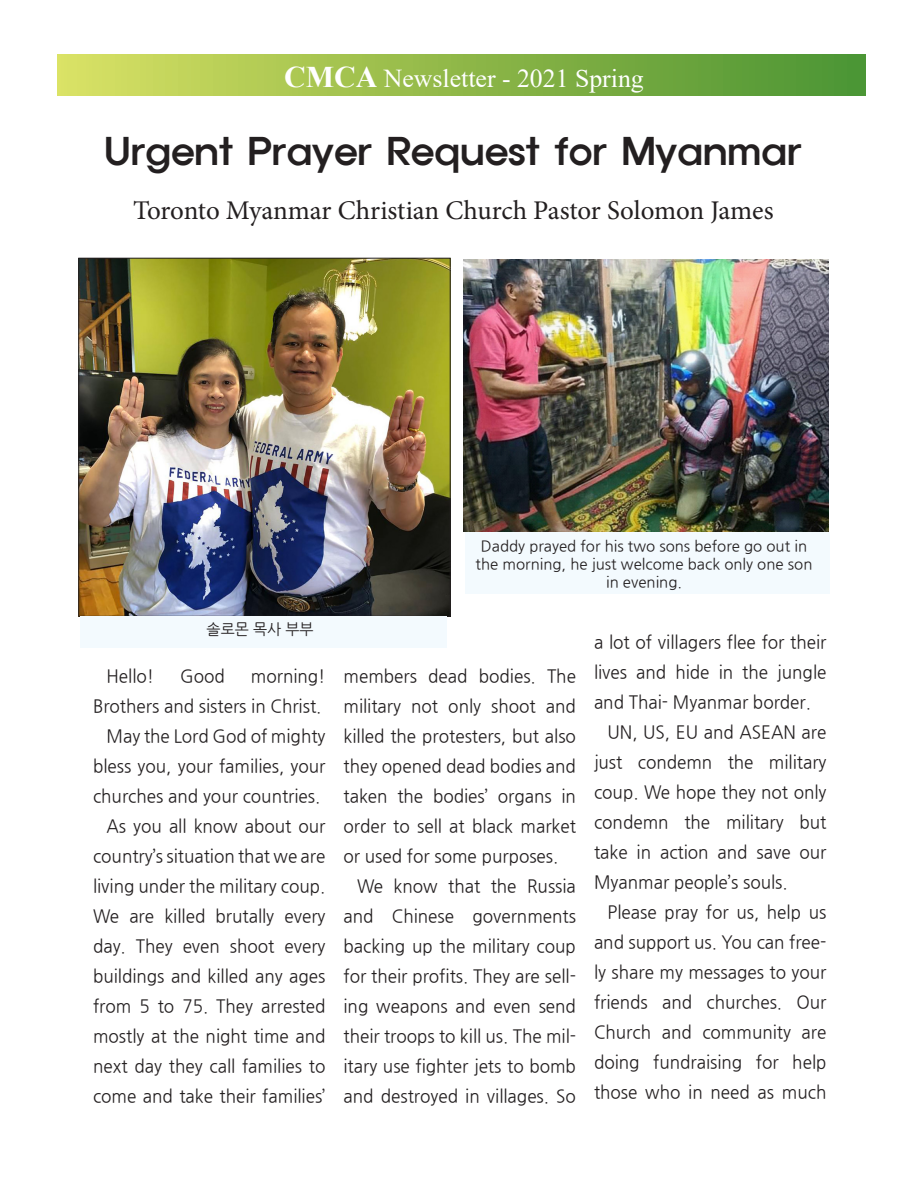
<style>
.page{position:relative;width:918px;height:1188px;background:#fff}
.page>*{position:absolute;margin:0;border:0;box-sizing:border-box;transform-origin:0 0}
.t1{font:36px "Expo M HM";color:#231f20}
.t2{font:27px "Minion Pro";letter-spacing:-.005em;color:#231f20}
.t3{font:25.8px "Times New Roman";color:#fff}
.t4{font:18px/30px "Nanum Gothic";color:#231f20;text-align:justify;scale:.95 1}
.t5{font:15px/18px "Nanum Gothic";color:#231f20;text-align:center}
.s1{font-weight:700;font-size:30px}
</style>
<div class="page">
<div style="left:57px;top:54px;width:809px;height:42px;background:linear-gradient(to right,#d8e062,#499231)"></div>
<img style="left:81px;top:260px;width:367px;height:354px">
<div style="left:79px;top:258px;width:371px;height:358px;border:1px solid #231f20"></div>
<div style="left:80px;top:617px;width:367px;height:31px;background:#f3fafe"></div>
<img style="left:464px;top:260px;width:365px;height:271px">
<div style="left:465px;top:532px;width:364px;height:62px;background:#f3fafe"></div>
<p class="t3" style="left:284px;top:60px;width:361px"><span class="s1">CMCA</span> Newsletter - 2021 Spring</p>
<p class="t1" style="left:105px;top:134px;width:699px">Urgent Prayer Request for Myanmar</p>
<p class="t2" style="left:133px;top:192px;width:642px">Toronto Myanmar Christian Church Pastor Solomon James</p>
<p class="t5" style="left:207px;top:621px;width:109px">솔로몬 목사 부부</p>
<p class="t4" style="left:106px;top:661px;width:52px">Hello!</p>
<p class="t4" style="left:180px;top:661px;width:49px">Good</p>
<p class="t4" style="left:93px;top:661px;width:246px;text-align:right">morning!<br>Brothers and sisters in Christ.</p>
<p class="t4" style="left:93px;top:721px;width:246px;text-indent:14px">May the Lord God of mighty bless you, your families, your churches and your countries.</p>
<p class="t4" style="left:93px;top:811px;width:246px;text-indent:14px">As you all know about our country’s situation that we are living under the military coup.<br>We are killed brutally every day. They even shoot every buildings and killed any ages from 5 to 75. They arrested mostly at the night time and next day they call families to come and take their families’</p>
<p class="t5" style="left:476px;top:538px;width:338px">Daddy prayed for his two sons before go out in the morning, he just welcome back only one son in evening.</p>
<p class="t4" style="left:344px;top:661px;width:246px">members dead bodies. The military not only shoot and killed the protesters, but also they opened dead bodies and taken the bodies’ organs in order to sell at black market or used for some purposes.</p>
<p class="t4" style="left:344px;top:871px;width:246px;text-indent:14px">We know that the Russia and Chinese governments backing up the military coup for their profits. They are sell&shy;ing weapons and even send their troops to kill us. The mil&shy;itary use fighter jets to bomb and destroyed in villages. So</p>
<p class="t4" style="left:594px;top:628px;width:246px">a lot of villagers flee for their lives and hide in the jungle and Thai- Myanmar border.</p>
<p class="t4" style="left:594px;top:718px;width:246px;text-indent:14px">UN, US, EU and ASEAN are just condemn the military coup. We hope they not only condemn the military but take in action and save our Myanmar people’s souls.</p>
<p class="t4" style="left:594px;top:898px;width:246px;text-indent:14px">Please pray for us, help us and support us. You can free&shy;ly share my messages to your friends and churches. Our Church and community are doing fundraising for help those who in need as much</p>
</div>
